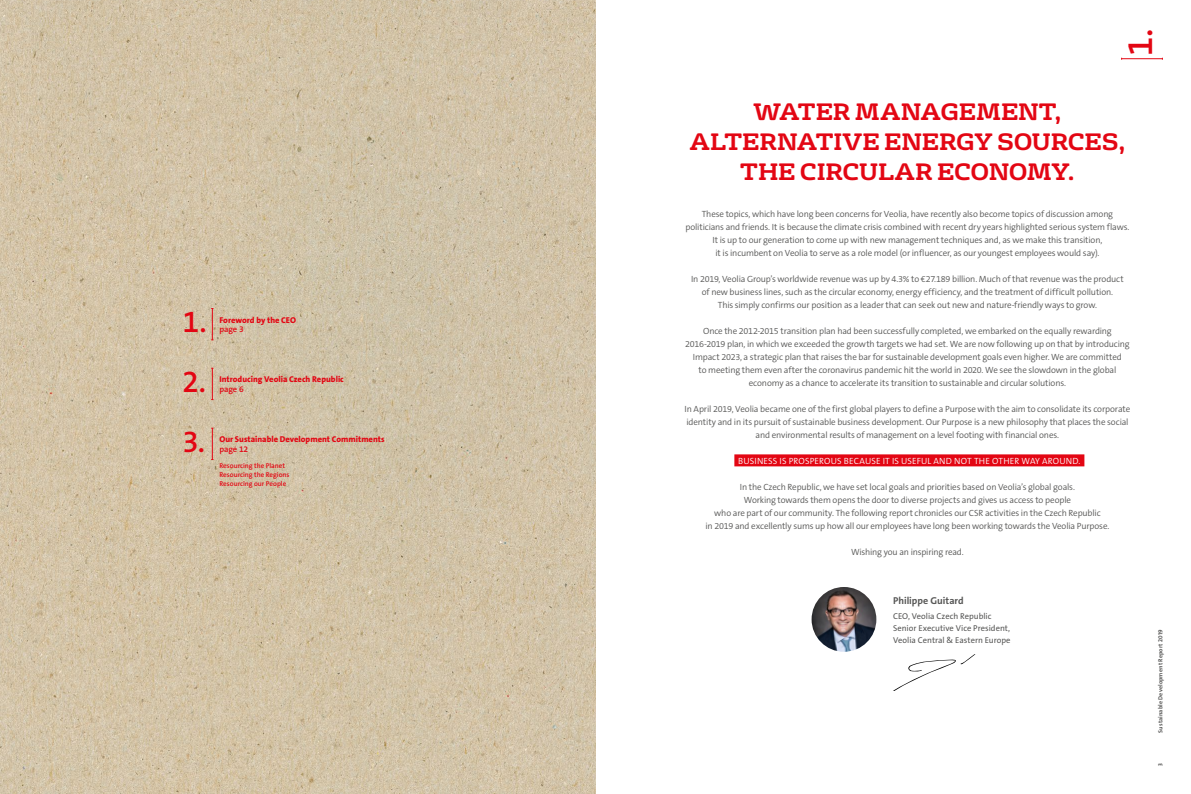
<style>
.page{position:relative;width:1191px;height:794px;background:#fff}
.page>*{position:absolute;margin:0;border:0;box-sizing:border-box;transform-origin:0 0}
.t1{font:34.9px "The Sans Veolia W6 Se Bld";color:#e30613}
.t2{font:29.8px "The Sans Veolia W6 Se Bld";color:#e30613}
.t3{font:700 23px/30px "FS Rufus";letter-spacing:-.01em;color:#e30613;text-align:center}
.t4{font:10px "The Sans Veolia W7 Bld";letter-spacing:-.005em;color:#575756}
.t5{font:9px/13px "The Sans Veolia W4 Se Lig";letter-spacing:-.015em;color:#575756;text-align:center}
.t6{font:9px "The Sans Veolia W4 Se Lig";letter-spacing:.015em;color:#fff}
.t7{font:8.5px "The Sans Veolia W8 Ex Bld";color:#e30613}
.t8{font:8.5px/12px "The Sans Veolia W5 Pla";color:#575756}
.t9{font:8.5px "The Sans Veolia W6 Se Bld";letter-spacing:-.01em;color:#e30613}
.t10{font:7px/9px "The Sans Veolia W6 Se Bld";letter-spacing:-.005em;color:#e30613}
.t11{font:6px "The Sans Veolia W7 Bld";letter-spacing:.02em;color:#575756}
</style>
<div class="page">
<img style="left:0;top:0;width:595px;height:794px">
<hr style="left:1121px;top:58px;width:41px;height:1px;background:#e30613">
<svg style="left:893px;top:654px;width:82px;height:37px"></svg>
<img style="left:811px;top:587px;width:65px;height:65px;border-radius:32px">
<div style="left:734px;top:454px;width:350px;height:12px;background:#e30613"></div>
<hr style="left:212px;top:428px;width:1px;height:31px;background:#e30613">
<hr style="left:212px;top:368px;width:1px;height:31px;background:#e30613">
<hr style="left:212px;top:308px;width:1px;height:32px;background:#e30613">
<h1 class="t1" style="left:1117px;top:56px;width:29px;rotate:-90deg">1.</h1>
<h3 class="t3" style="left:689px;top:95px;width:437px">WATER MANAGEMENT,<br>ALTERNATIVE ENERGY SOURCES,<br>THE CIRCULAR ECONOMY.</h3>
<h2 class="t2" style="left:183px;top:303px;width:25px">1.</h2>
<p class="t7" style="left:219px;top:314px;width:78px">Foreword by the CEO</p>
<p class="t9" style="left:219px;top:324px;width:26px">page 3</p>
<h2 class="t2" style="left:182px;top:362px;width:25px">2.</h2>
<p class="t7" style="left:219px;top:374px;width:126px">Introducing Veolia Czech Republic</p>
<p class="t9" style="left:219px;top:383px;width:26px">page 6</p>
<h2 class="t2" style="left:182px;top:423px;width:24px">3.</h2>
<p class="t7" style="left:219px;top:434px;width:167px">Our Sustainable Development Commitments</p>
<p class="t9" style="left:219px;top:443px;width:30px">page 12</p>
<p class="t10" style="left:219px;top:461px;width:72px">Resourcing the Planet<br>Resourcing the Regions<br>Resourcing our People</p>
<p class="t5" style="left:685px;top:208px;width:445px">These topics, which have long been concerns for Veolia, have recently also become topics of discussion among politicians and friends. It is because the climate crisis combined with recent dry years highlighted serious system flaws.<br>It is up to our generation to come up with new management techniques and, as we make this transition,<br>it is incumbent on Veolia to serve as a role model (or influencer, as our youngest employees would say).</p>
<p class="t5" style="left:691px;top:273px;width:434px">In 2019, Veolia Group’s worldwide revenue was up by 4.3% to €27.189 billion. Much of that revenue was the product of new business lines, such as the circular economy, energy efficiency, and the treatment of difficult pollution.<br>This simply confirms our position as a leader that can seek out new and nature-friendly ways to grow.</p>
<p class="t5" style="left:685px;top:325px;width:446px">Once the 2012-2015 transition plan had been successfully completed, we embarked on the equally rewarding 2016-2019 plan, in which we exceeded the growth targets we had set. We are now following up on that by introducing Impact 2023, a strategic plan that raises the bar for sustainable development goals even higher. We are committed<br>to meeting them even after the coronavirus pandemic hit the world in 2020. We see the slowdown in the global economy as a chance to accelerate its transition to sustainable and circular solutions.</p>
<p class="t5" style="left:684px;top:402px;width:447px">In April 2019, Veolia became one of the first global players to define a Purpose with the aim to consolidate its corporate identity and in its pursuit of sustainable business development. Our Purpose is a new philosophy that places the social and environmental results of management on a level footing with financial ones.</p>
<p class="t6" style="left:738px;top:455px;width:344px">BUSINESS IS PROSPEROUS BECAUSE IT IS USEFUL AND NOT THE OTHER WAY AROUND.</p>
<p class="t5" style="left:705px;top:480px;width:405px">In the Czech Republic, we have set local goals and priorities based on Veolia’s global goals.<br>Working towards them opens the door to diverse projects and gives us access to people<br>who are part of our community. The following report chronicles our CSR activities in the Czech Republic<br>in 2019 and excellently sums up how all our employees have long been working towards the Veolia Purpose.</p>
<p class="t5" style="left:851px;top:545px;width:114px">Wishing you an inspiring read.</p>
<p class="t4" style="left:893px;top:594px;width:72px">Philippe Guitard</p>
<p class="t8" style="left:893px;top:609px;width:119px">CEO, Veolia Czech Republic<br>Senior Executive Vice President,<br>Veolia Central &amp; Eastern Europe</p>
<p class="t11" style="left:1156px;top:732px;width:105px;rotate:-90deg">Sustainable Development Report 2019</p>
<p class="t11" style="left:1156px;top:765px;width:4px;rotate:-90deg">3</p>
</div>
